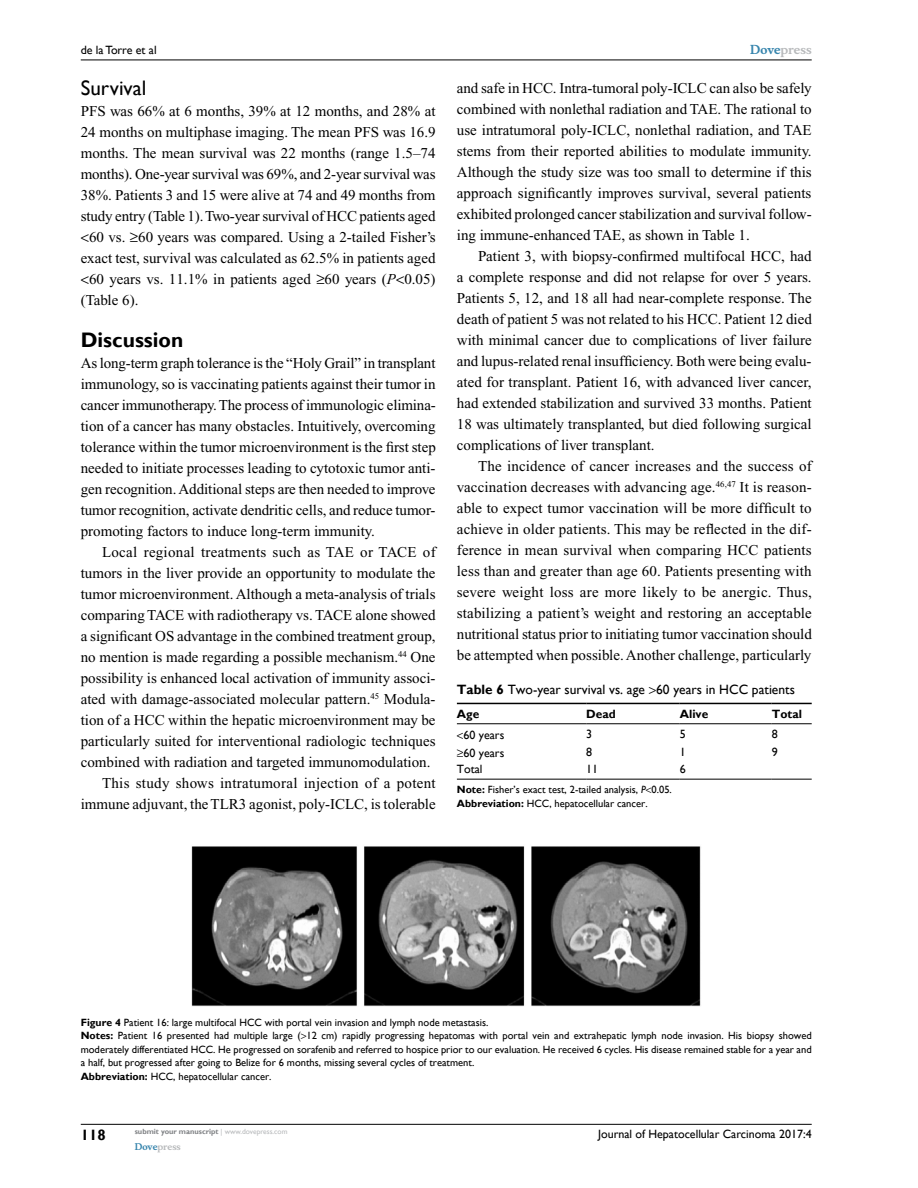
<style>
.page{position:relative;width:918px;height:1188px;background:#fff}
.page>*{position:absolute;margin:0;border:0;box-sizing:border-box;transform-origin:0 0}
.t1{font:700 21px "Gill Sans";color:#000}
.t2{font:21px "Gill Sans";color:#000}
.t3{font:15px/21px "Times New Roman";color:#000;text-align:justify}
.t4{font:15px "Times New Roman";letter-spacing:.02em;color:#000}
.t5{font:700 15px "Gill Sans";color:#000}
.t6{font:13.5px "Gill Sans";color:#000}
.t7{font:12px "Gill Sans";color:#000}
.t8{font:700 12px "Gill Sans";color:#000}
.t9{font:700 12px "Musee";color:#b8babc}
.t10{font:10.5px/13.5px "Gill Sans";color:#000}
.t11{font:700 9px "Musee";color:#b8babc}
.t12{font:700 7.5px "Gill Sans";color:#808285}
.s1{font-style:italic}
.s2{color:#3785ad}
.s3{font-weight:700}
.s4{font-weight:400;color:#b8babc}
</style>
<div class="page">
<hr style="left:81px;top:1124px;width:731px;height:1px;background:#000">
<hr style="left:81px;top:60px;width:731px;height:1px;background:#000">
<hr style="left:457px;top:703px;width:129px;height:1px;background:#000">
<hr style="left:586px;top:703px;width:94px;height:1px;background:#000">
<hr style="left:680px;top:703px;width:92px;height:1px;background:#000">
<hr style="left:772px;top:703px;width:40px;height:1px;background:#000">
<hr style="left:457px;top:723px;width:129px;height:1px;background:#000">
<hr style="left:586px;top:723px;width:94px;height:1px;background:#000">
<hr style="left:680px;top:723px;width:92px;height:1px;background:#000">
<hr style="left:772px;top:723px;width:40px;height:1px;background:#000">
<hr style="left:457px;top:779px;width:129px;height:1px;background:#000">
<hr style="left:586px;top:779px;width:94px;height:1px;background:#000">
<hr style="left:680px;top:779px;width:92px;height:1px;background:#000">
<hr style="left:772px;top:779px;width:40px;height:1px;background:#000">
<img style="left:191px;top:846px;width:510px;height:160px">
<p class="t7" style="left:81px;top:43px;width:77px">de la Torre et al</p>
<h1 class="t2" style="left:81px;top:76px;width:67px">Survival</h1>
<p class="t3" style="left:81px;top:101px;width:356px">PFS was 66% at 6 months, 39% at 12 months, and 28% at</p>
<p class="t3" style="left:81px;top:122px;width:356px">24 months on multiphase imaging. The mean PFS was 16.9</p>
<p class="t3" style="left:81px;top:143px;width:356px">months. The mean survival was 22 months (range 1.5–74</p>
<p class="t3" style="left:81px;top:164px;width:356px">months). One-year survival was 69%, and 2-year survival was</p>
<p class="t3" style="left:81px;top:185px;width:356px">38%. Patients 3 and 15 were alive at 74 and 49 months from</p>
<p class="t3" style="left:81px;top:206px;width:356px">study entry (Table 1). Two-year survival of HCC patients aged</p>
<p class="t3" style="left:89px;top:227px;width:348px">60 vs. ≥60 years was compared. Using a 2-tailed Fisher’s</p>
<p class="t3" style="left:81px;top:248px;width:356px">exact test, survival was calculated as 62.5% in patients aged</p>
<p class="t3" style="left:89px;top:269px;width:348px">60 years vs. 11.1% in patients aged ≥60 years (<span class="s1">P</span> 0.05)</p>
<p class="t3" style="left:81px;top:290px;width:59px">(Table 6).</p>
<h1 class="t1" style="left:81px;top:328px;width:104px">Discussion</h1>
<p class="t3" style="left:81px;top:353px;width:357px">As long-term graph tolerance is the “Holy Grail” in transplant immunology, so is vaccinating patients against their tumor in cancer immunotherapy. The process of immunologic elimina&shy;tion of a cancer has many obstacles. Intuitively, overcoming tolerance within the tumor microenvironment is the first step needed to initiate processes leading to cytotoxic tumor anti&shy;gen recognition. Additional steps are then needed to improve tumor recognition, activate dendritic cells, and reduce tumor&shy;promoting factors to induce long-term immunity.</p>
<p class="t4" style="left:102px;top:544px;width:335px">Local regional treatments such as TAE or TACE of</p>
<p class="t3" style="left:81px;top:563px;width:356px">tumors in the liver provide an opportunity to modulate the</p>
<p class="t3" style="left:81px;top:584px;width:356px">tumor microenvironment. Although a meta-analysis of trials</p>
<p class="t3" style="left:81px;top:605px;width:356px">comparing TACE with radiotherapy vs. TACE alone showed</p>
<p class="t3" style="left:81px;top:626px;width:356px">a significant OS advantage in the combined treatment group,</p>
<p class="t3" style="left:81px;top:647px;width:356px">no mention is made regarding a possible mechanism.<sup>44</sup> One</p>
<p class="t3" style="left:81px;top:668px;width:356px">possibility is enhanced local activation of immunity associ-</p>
<p class="t3" style="left:81px;top:689px;width:356px">ated with damage-associated molecular pattern.<sup>45</sup> Modula-</p>
<p class="t3" style="left:81px;top:710px;width:356px">tion of a HCC within the hepatic microenvironment may be</p>
<p class="t3" style="left:81px;top:731px;width:356px">particularly suited for interventional radiologic techniques</p>
<p class="t3" style="left:81px;top:752px;width:351px">combined with radiation and targeted immunomodulation.</p>
<p class="t4" style="left:102px;top:775px;width:335px">This study shows intratumoral injection of a potent</p>
<p class="t3" style="left:81px;top:794px;width:356px">immune adjuvant, the TLR3 agonist, poly-ICLC, is tolerable</p>
<p class="t9" style="left:750px;top:43px;width:63px"><span class="s2">Dove</span>press</p>
<p class="t3" style="left:457px;top:77px;width:356px">and safe in HCC. Intra-tumoral poly-ICLC can also be safely combined with nonlethal radiation and TAE. The rational to use intratumoral poly-ICLC, nonlethal radiation, and TAE stems from their reported abilities to modulate immunity.<br>Although the study size was too small to determine if this approach significantly improves survival, several patients exhibited prolonged cancer stabilization and survival follow&shy;ing immune-enhanced TAE, as shown in Table 1.</p>
<p class="t3" style="left:457px;top:245px;width:357px;text-indent:21px">Patient 3, with biopsy-confirmed multifocal HCC, had a complete response and did not relapse for over 5 years.<br>Patients 5, 12, and 18 all had near-complete response. The death of patient 5 was not related to his HCC. Patient 12 died with minimal cancer due to complications of liver failure and lupus-related renal insufficiency. Both were being evalu&shy;ated for transplant. Patient 16, with advanced liver cancer, had extended stabilization and survived 33 months. Patient 18 was ultimately transplanted, but died following surgical complications of liver transplant.</p>
<p class="t3" style="left:457px;top:455px;width:357px;text-indent:21px">The incidence of cancer increases and the success of vaccination decreases with advancing age.<sup>46,47</sup> It is reason&shy;able to expect tumor vaccination will be more difficult to achieve in older patients. This may be reflected in the dif&shy;ference in mean survival when comparing HCC patients less than and greater than age 60. Patients presenting with severe weight loss are more likely to be anergic. Thus, stabilizing a patient’s weight and restoring an acceptable nutritional status prior to initiating tumor vaccination should be attempted when possible. Another challenge, particularly</p>
<p class="t6" style="left:457px;top:682px;width:339px"><span class="s3">Table 6</span> Two-year survival vs. age 60 years in HCC patients</p>
<p class="t8" style="left:457px;top:706px;width:24px">Age</p>
<p class="t8" style="left:586px;top:706px;width:31px">Dead</p>
<p class="t8" style="left:680px;top:706px;width:30px">Alive</p>
<p class="t8" style="left:772px;top:706px;width:32px">Total</p>
<p class="t7" style="left:464px;top:728px;width:42px">60 years</p>
<p class="t7" style="left:586px;top:727px;width:7px">3</p>
<p class="t7" style="left:680px;top:727px;width:7px">5</p>
<p class="t7" style="left:772px;top:727px;width:7px">8</p>
<p class="t7" style="left:457px;top:746px;width:49px">≥60 years</p>
<p class="t7" style="left:586px;top:745px;width:7px">8</p>
<p class="t7" style="left:680px;top:745px;width:7px">1</p>
<p class="t7" style="left:772px;top:745px;width:7px">9</p>
<p class="t7" style="left:457px;top:762px;width:27px">Total</p>
<p class="t7" style="left:586px;top:762px;width:13px">11</p>
<p class="t7" style="left:680px;top:762px;width:7px">6</p>
<p class="t10" style="left:457px;top:783px;width:216px"><span class="s3">Note:</span> Fisher’s exact test, 2-tailed analysis, <span class="s1">P</span> 0.05.<br><span class="s3">Abbreviation:</span> HCC, hepatocellular cancer.</p>
<p class="t10" style="left:81px;top:1015px;width:732px"><span class="s3">Figure 4</span> Patient 16: large multifocal HCC with portal vein invasion and lymph node metastasis.<br><span class="s3">Notes:</span> Patient 16 presented had multiple large ( 12 cm) rapidly progressing hepatomas with portal vein and extrahepatic lymph node invasion. His biopsy showed moderately differentiated HCC. He progressed on sorafenib and referred to hospice prior to our evaluation. He received 6 cycles. His disease remained stable for a year and a half, but progressed after going to Belize for 6 months, missing several cycles of treatment.<br><span class="s3">Abbreviation:</span> HCC, hepatocellular cancer.</p>
<p class="t5" style="left:81px;top:1126px;width:26px">118</p>
<p class="t12" style="left:135px;top:1127px;width:154px">submit your manuscript <span class="s4">| www.dovepress.com</span></p>
<p class="t11" style="left:135px;top:1141px;width:48px"><span class="s2">Dove</span>press</p>
<p class="t7" style="left:598px;top:1127px;width:215px">Journal of Hepatocellular Carcinoma 2017:4</p>
</div>
